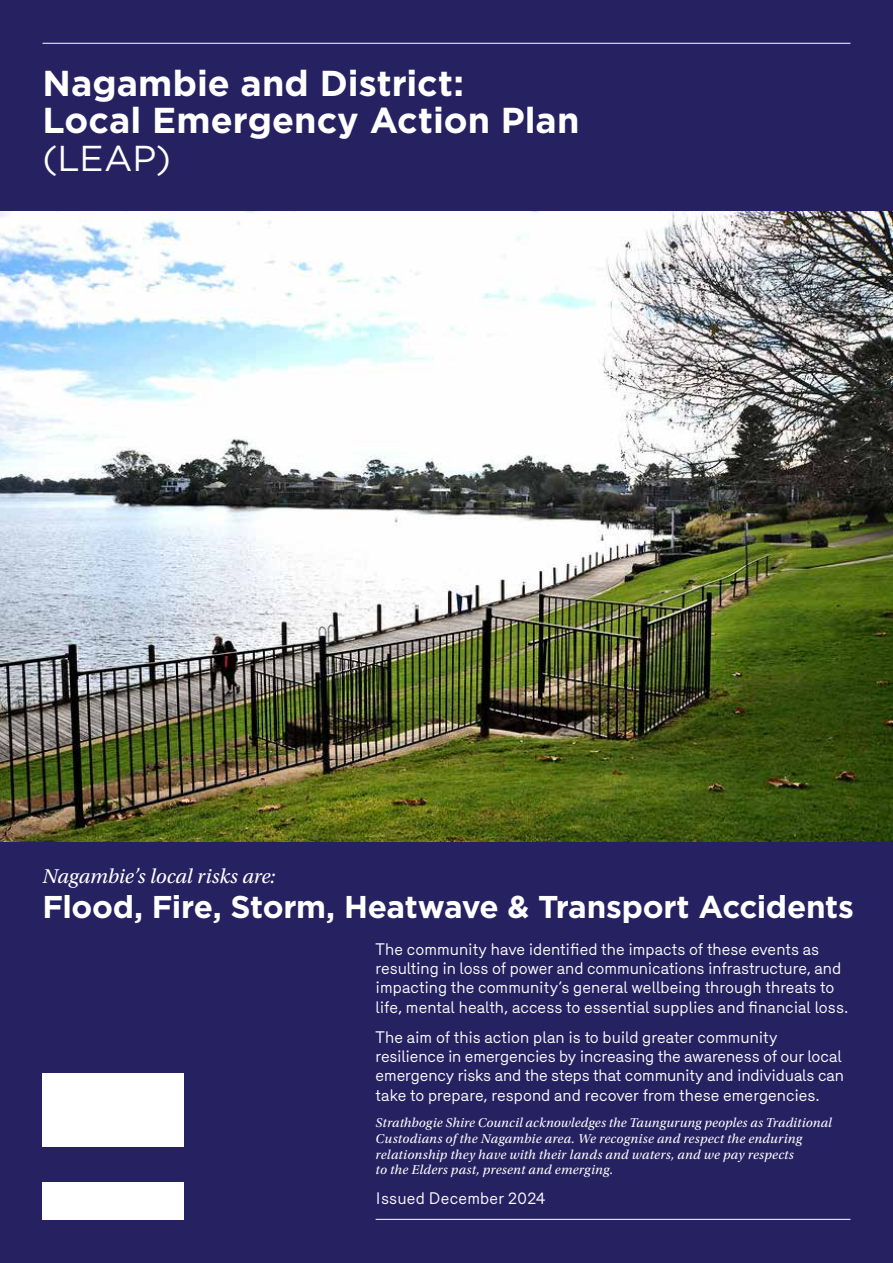
<style>
.page{position:relative;width:893px;height:1263px;background:#fff}
.page>*{position:absolute;margin:0;border:0;box-sizing:border-box;transform-origin:0 0}
.t1{font:700 36px/37.5px "Gotham";color:#fff}
.t2{font:36px "Gotham";color:#fff}
.t3{font:700 31.5px "Gotham";letter-spacing:-.01em;color:#fff}
.t4{font:italic 21px "Utopia Std";letter-spacing:-.005em;color:#fff}
.t5{font:16.2px/19.4px "Mercury";letter-spacing:-.005em;color:#fff}
.t6{font:16.2px "Mercury";letter-spacing:.015em;color:#fff}
.t7{font:italic 13.5px/15.8px "Utopia Std";letter-spacing:.015em;color:#fff}
</style>
<div class="page">
<img style="left:0;top:210px;width:893px;height:632px">
<div style="left:0;top:842px;width:893px;height:421px;background:#262262"></div>
<div style="left:0;top:0;width:893px;height:210px;background:#262262"></div>
<div style="left:43px;top:1182px;width:141px;height:38px;background:#fff"></div>
<div style="left:43px;top:1073px;width:141px;height:73px;background:#fff"></div>
<hr style="left:376px;top:1219px;width:474px;height:1px;background:#fff">
<hr style="left:43px;top:43px;width:807px;height:1px;background:#fff">
<h1 class="t1" style="left:43px;top:64px;width:538px">Nagambie and District:<br>Local Emergency Action Plan</h1>
<h1 class="t2" style="left:43px;top:138px;width:130px">(LEAP)</h1>
<p class="t4" style="left:43px;top:865px;width:234px">Nagambie’s local risks are:</p>
<h2 class="t3" style="left:43px;top:888px;width:813px">Flood, Fire, Storm, Heatwave &amp; Transport Accidents</h2>
<p class="t5" style="left:376px;top:939px;width:474px">The community have identified the impacts of these events as resulting in loss of power and communications infrastructure, and impacting the community’s general wellbeing through threats to life, mental health, access to essential supplies and financial loss.</p>
<p class="t5" style="left:376px;top:1027px;width:470px">The aim of this action plan is to build greater community resilience in emergencies by increasing the awareness of our local emergency risks and the steps that community and individuals can take to prepare, respond and recover from these emergencies.</p>
<p class="t7" style="left:376px;top:1115px;width:458px">Strathbogie Shire Council acknowledges the Taungurung peoples as Traditional Custodians of the Nagambie area. We recognise and respect the enduring relationship they have with their lands and waters, and we pay respects<br>to the Elders past, present and emerging.</p>
<p class="t6" style="left:376px;top:1189px;width:171px">Issued December 2024</p>
</div>
